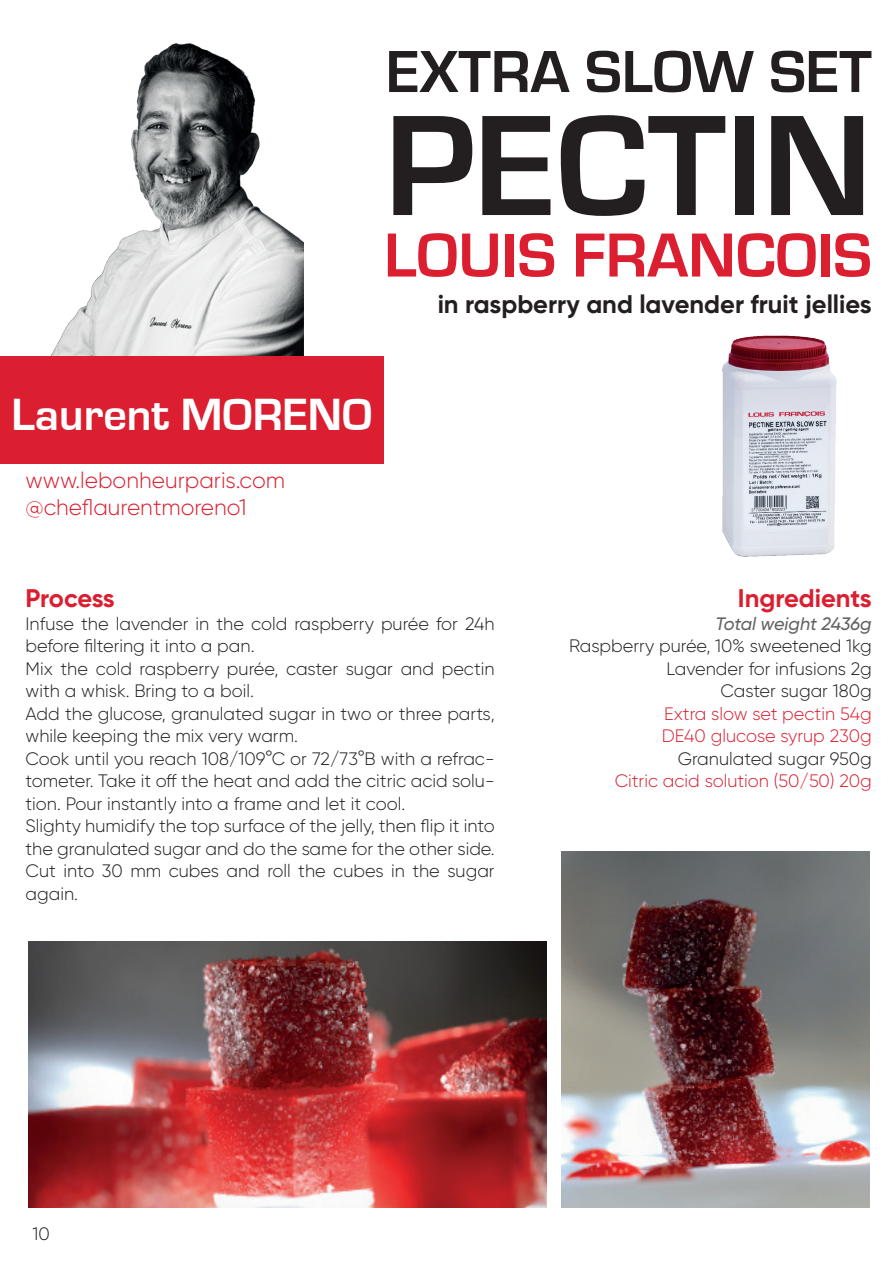
<style>
.page{position:relative;width:893px;height:1263px;background:#fff}
.page>*{position:absolute;margin:0;border:0;box-sizing:border-box;transform-origin:0 0}
.t1{font:700 148.5px "Eurostile";color:#231f20}
.t2{font:700 64.5px "Eurostile";color:#db1e30}
.t3{font:700 61.5px "Eurostile";color:#231f20}
.t4{font:700 46.5px "Eurostile";color:#fff}
.t5{font:700 25.5px "Gilroy";color:#231f20}
.t6{font:700 25.5px "Gilroy";color:#db1e30}
.t7{font:300 22.5px/27px "Gilroy";color:#db1e30}
.t8{font:300 18px/22.5px "Gilroy";color:#231f20;text-align:right}
.t9{font:300 18px/22.5px "Gilroy";color:#db1e30}
.t10{font:italic 500 18px "Gilroy";color:#636366}
</style>
<div class="page">
<img style="left:722px;top:335px;width:115px;height:222px">
<img style="left:50px;top:43px;width:253px;height:313px">
<div style="left:0;top:356px;width:384px;height:107px;background:#db1e30"></div>
<img style="left:28px;top:941px;width:518px;height:267px">
<img style="left:561px;top:851px;width:309px;height:357px">
<h3 class="t3" style="left:386px;top:38px;width:487px">EXTRA SLOW SET</h3>
<h1 class="t1" style="left:385px;top:85px;width:489px">PECTIN</h1>
<h2 class="t2" style="left:384px;top:220px;width:489px">LOUIS FRANCOIS</h2>
<h3 class="t5" style="left:438px;top:288px;width:436px">in raspberry and lavender fruit jellies</h3>
<h3 class="t4" style="left:12px;top:389px;width:362px">Laurent MORENO</h3>
<p class="t7" style="left:26px;top:466px;width:261px">www.lebonheurparis.com @cheflaurentmoreno1</p>
<h3 class="t6" style="left:26px;top:582px;width:91px">Process</h3>
<p class="t8" style="left:26px;top:612px;width:471px;text-align:left">Infuse the lavender in the cold raspberry purée for 24h before filtering it into a pan.<br>Mix the cold raspberry purée, caster sugar and pectin with a whisk. Bring to a boil.<br>Add the glucose, granulated sugar in two or three parts, while keeping the mix very warm.<br>Cook until you reach 108/109°C or 72/73°B with a refrac&shy;tometer. Take it off the heat and add the citric acid solu&shy;tion. Pour instantly into a frame and let it cool.<br>Slighty humidify the top surface of the jelly, then flip it into the granulated sugar and do the same for the other side.<br>Cut into 30 mm cubes and roll the cubes in the sugar again.</p>
<h3 class="t6" style="left:738px;top:582px;width:135px">Ingredients</h3>
<p class="t10" style="left:716px;top:612px;width:158px">Total weight 2436g</p>
<p class="t8" style="left:569px;top:634px;width:304px">Raspberry purée, 10% sweetened 1kg<br>Lavender for infusions 2g<br>Caster sugar 180g</p>
<p class="t9" style="left:662px;top:702px;width:211px">Extra slow set pectin 54g<br>DE40 glucose syrup 230g</p>
<p class="t8" style="left:678px;top:747px;width:195px">Granulated sugar 950g</p>
<p class="t9" style="left:615px;top:769px;width:259px">Citric acid solution (50/50) 20g</p>
<p class="t8" style="left:32px;top:1222px;width:19px">10</p>
</div>
